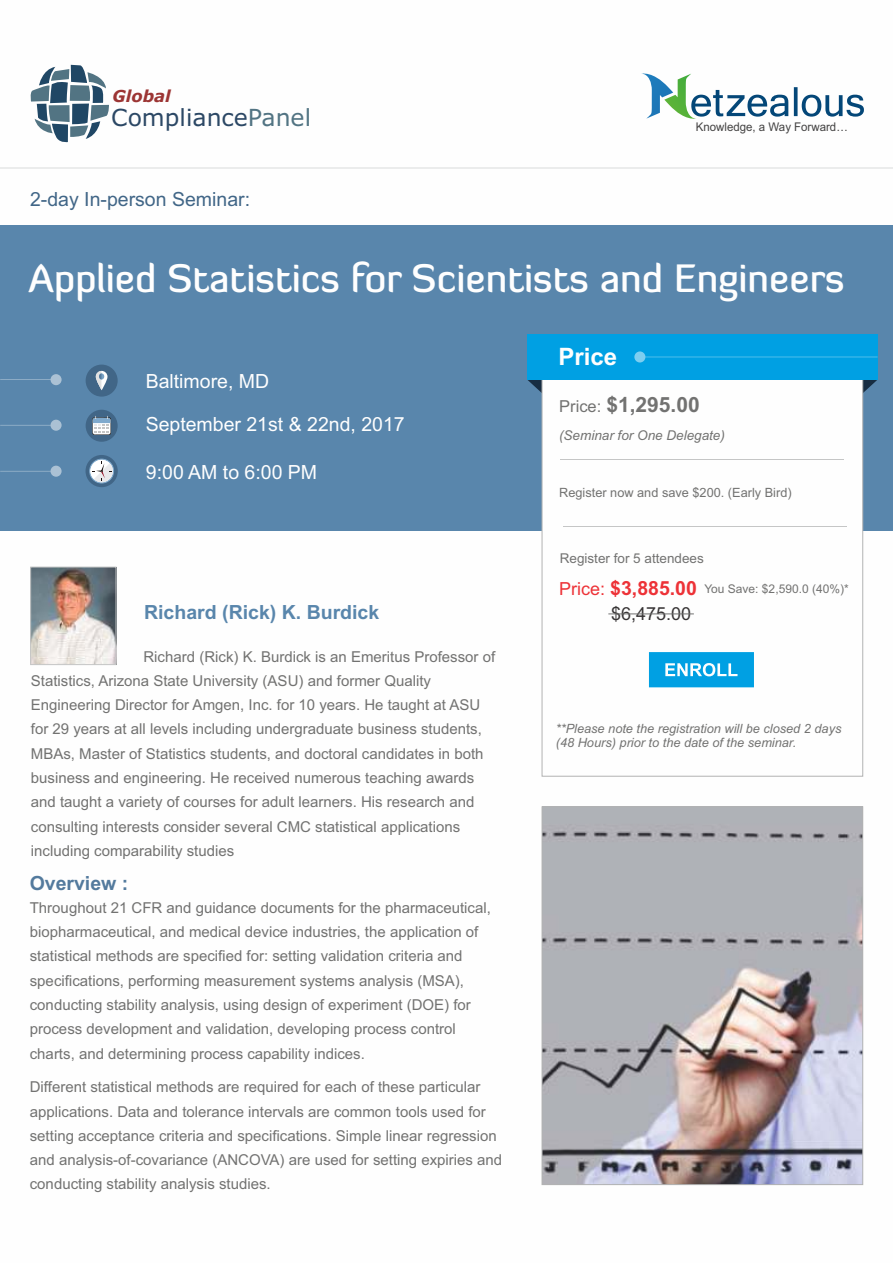
<style>
.page{position:relative;width:893px;height:1263px;background:#fff}
.page>*{position:absolute;margin:0;border:0;box-sizing:border-box;transform-origin:0 0}
.t1{font:500 39px "Diavlo";color:#fefefe}
.t2{font:700 24px "Arial";color:#fefefe}
.t3{font:23.55px "Verdana";color:#2c4865}
.t4{font:700 21px "Arial";color:#727271}
.t5{font:19.5px "Arial";color:#fefefe}
.t6{font:19.5px "Arial";color:#416687}
.t7{font:700 19.5px "Arial";color:#5986ac}
.t8{font:700 19.5px "Arial";color:#537a9d}
.t9{font:18px "Arial";color:#373435}
.t10{font:italic 700 16.5px "Verdana";color:#9c3534}
.t11{font:15px/24.3px "Arial";color:#727271}
.t12{font:italic 13.5px "Arial";color:#727271}
.t13{font:13.5px "Arial";color:#727271}
.t14{font:italic 12.75px/14.2px "Arial";color:#727271}
.t15{font:12.75px "Arial";color:#727271}
.t16{font:12px "Arial";color:#727271}
.t17{font:12px "Arial";color:#434242;scale:.96 1}
.s1{color:#527483}
.s2{font-weight:400;font-size:16.5px}
.s3{font-size:18px;color:#ed3237}
.s4{font-weight:700;font-size:19.5px;color:#ed3237}
</style>
<div class="page">
<div style="left:0;top:225px;width:893px;height:306px;background:#5986ac"></div>
<hr style="left:0;top:167px;width:893px;height:1px;background:#ebecec">
<div style="left:51px;top:374px;width:11px;height:11px;background:#abc1d4;border-radius:5px"></div>
<div style="left:51px;top:420px;width:11px;height:11px;background:#abc1d4;border-radius:5px"></div>
<div style="left:51px;top:466px;width:11px;height:11px;background:#abc1d4;border-radius:5px"></div>
<svg style="left:528px;top:380px;width:13px;height:12px"></svg>
<svg style="left:864px;top:380px;width:13px;height:12px"></svg>
<svg style="left:641px;top:73px;width:223px;height:46px"></svg>
<div style="left:86px;top:455px;width:32px;height:32px;background:#416687;border-radius:50%"></div>
<svg style="left:89px;top:459px;width:25px;height:24px"></svg>
<div style="left:86px;top:410px;width:32px;height:32px;background:#416687;border-radius:50%"></div>
<svg style="left:92px;top:416px;width:19px;height:19px"></svg>
<div style="left:86px;top:365px;width:32px;height:32px;background:#416687;border-radius:50%"></div>
<svg style="left:96px;top:371px;width:11px;height:19px"></svg>
<svg style="left:96px;top:371px;width:8px;height:19px"></svg>
<svg style="left:541px;top:380px;width:323px;height:397px"></svg>
<div style="left:527px;top:334px;width:351px;height:46px;background:#00a0e3"></div>
<div style="left:634px;top:351px;width:11px;height:11px;background:#7ecef0;border-radius:5px"></div>
<img style="left:32px;top:569px;width:82px;height:94px">
<div style="left:30px;top:567px;width:86px;height:98px;border:1px solid #c5c6c6"></div>
<hr style="left:561px;top:460px;width:283px;height:1px;background:#c5c6c6">
<svg style="left:30px;top:65px;width:79px;height:78px"></svg>
<hr style="left:563px;top:527px;width:284px;height:1px;background:#c5c6c6">
<hr style="left:608px;top:613px;width:86px;height:1px;background:#727271">
<img style="left:544px;top:808px;width:317px;height:375px">
<img style="left:544px;top:838px;width:317px;height:315px">
<div style="left:542px;top:806px;width:321px;height:379px;border:1px solid #b2b3b3"></div>
<svg style="left:649px;top:652px;width:105px;height:35px;background:#1eabe6"></svg>
<p class="t10" style="left:112px;top:89px;width:60px">Global</p>
<h3 class="t3" style="left:111px;top:108px;width:201px">Compliance<span class="s1">Panel</span></h3>
<h3 class="t6" style="left:30px;top:191px;width:221px">2-day In-person Seminar:</h3>
<p class="t17" style="left:696px;top:122px;width:160px">Knowledge, a Way Forward…</p>
<h1 class="t1" style="left:29px;top:262px;width:818px">Applied Statistics for Scientists and Engineers</h1>
<h3 class="t5" style="left:146px;top:374px;width:125px">Baltimore, MD</h3>
<h3 class="t5" style="left:146px;top:417px;width:261px">September 21st &amp; 22nd, 2017</h3>
<h3 class="t5" style="left:146px;top:465px;width:173px">9:00 AM to 6:00 PM</h3>
<h3 class="t7" style="left:144px;top:605px;width:237px">Richard (Rick) K. Burdick</h3>
<p class="t11" style="left:31px;top:645px;width:466px;text-indent:113px">Richard (Rick) K. Burdick is an Emeritus Professor of Statistics, Arizona State University (ASU) and former Quality Engineering Director for Amgen, Inc. for 10 years. He taught at ASU for 29 years at all levels including undergraduate business students, MBAs, Master of Statistics students, and doctoral candidates in both business and engineering. He received numerous teaching awards and taught a variety of courses for adult learners. His research and consulting interests consider several CMC statistical applications including comparability studies</p>
<h3 class="t8" style="left:30px;top:875px;width:100px">Overview :</h3>
<p class="t11" style="left:30px;top:897px;width:463px">Throughout 21 CFR and guidance documents for the pharmaceutical, biopharmaceutical, and medical device industries, the application of statistical methods are specified for: setting validation criteria and specifications, performing measurement systems analysis (MSA), conducting stability analysis, using design of experiment (DOE) for process development and validation, developing process control charts, and determining process capability indices.</p>
<p class="t11" style="left:30px;top:1076px;width:474px">Different statistical methods are required for each of these particular applications. Data and tolerance intervals are common tools used for setting acceptance criteria and specifications. Simple linear regression and analysis-of-covariance (ANCOVA) are used for setting expiries and conducting stability analysis studies.</p>
<h2 class="t2" style="left:558px;top:347px;width:60px">Price</h2>
<h3 class="t4" style="left:559px;top:397px;width:142px"><span class="s2">Price:</span> $1,295.00</h3>
<p class="t12" style="left:559px;top:430px;width:167px">(Seminar for One Delegate)</p>
<p class="t15" style="left:559px;top:488px;width:234px">Register now and save $200. (Early Bird)</p>
<p class="t13" style="left:560px;top:553px;width:146px">Register for 5 attendees</p>
<p class="t16" style="left:559px;top:585px;width:291px"><span class="s3">Price:</span> <span class="s4">$3,885.00</span> You Save: $2,590.0 (40%)*</p>
<p class="t9" style="left:611px;top:606px;width:82px">$6,475.00</p>
<p class="t14" style="left:556px;top:722px;width:287px">**Please note the registration will be closed 2 days (48 Hours) prior to the date of the seminar.</p>
</div>
